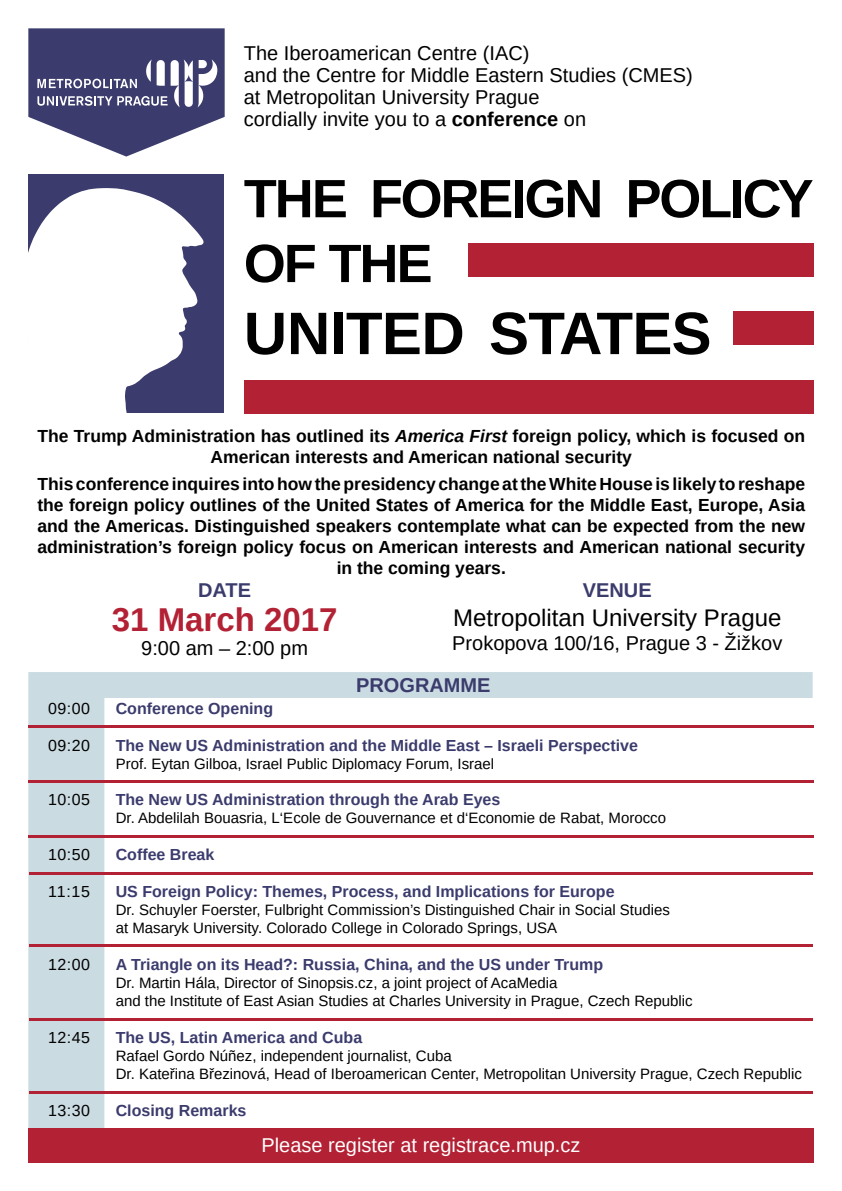
<style>
.page{position:relative;width:842px;height:1191px;background:#fff}
.page>*{position:absolute;margin:0;border:0;box-sizing:border-box;transform-origin:0 0}
.t1{font:700 60px "Arimo";letter-spacing:-.01em;color:#000}
.t2{font:700 54px/64.8px "Arimo";letter-spacing:-.04em;color:#000}
.t3{font:700 33px "Arimo";color:#b32134}
.t4{font:24px "Arimo";color:#000}
.t5{font:20px/22px "Arimo";color:#000}
.t6{font:20px "Arimo";color:#fff}
.t7{font:700 20px "Arimo";color:#3b3c6c}
.t8{font:700 17.5px/21px "Arimo";color:#000;text-align:center}
.t9{font:700 16px "Arimo";color:#3b3b6d}
.t10{font:16px "Arimo";letter-spacing:.03em;color:#000}
.t11{font:15px/18px "Arimo";color:#000}
.s1{font-weight:700}
.s2{font-style:italic}
</style>
<div class="page">
<svg style="left:28px;top:672px;width:785px;height:456px"></svg>
<div style="left:28px;top:1128px;width:786px;height:34px;background:#b32134"></div>
<div style="left:28px;top:175px;width:196px;height:238px;background:#3b3b6d"></div>
<hr style="left:28px;top:725px;width:786px;height:3px;background:#b32134">
<hr style="left:28px;top:780px;width:786px;height:3px;background:#b32134">
<hr style="left:28px;top:835px;width:786px;height:3px;background:#b32134">
<hr style="left:29px;top:872px;width:784px;height:3px;background:#b32134">
<hr style="left:29px;top:944px;width:784px;height:3px;background:#b32134">
<hr style="left:29px;top:1018px;width:784px;height:2px;background:#b32134">
<hr style="left:29px;top:1090px;width:784px;height:3px;background:#b32134">
<div style="left:244px;top:380px;width:570px;height:33px;background:#b32134"></div>
<div style="left:468px;top:243px;width:346px;height:33px;background:#b32134"></div>
<div style="left:733px;top:312px;width:81px;height:33px;background:#b32134"></div>
<svg style="left:28px;top:28px;width:197px;height:129px"></svg>
<svg style="left:28px;top:188px;width:176px;height:225px;fill:#fff"></svg>
<h3 class="t5" style="left:244px;top:42px;width:451px">The Iberoamerican Centre (IAC)<br>and the Centre for Middle Eastern Studies (CMES) at Metropolitan University Prague<br>cordially invite you to a <span class="s1">conference</span> on</h3>
<h2 class="t2" style="left:244px;top:167px;width:571px">The Foreign Policy ofthe</h2>
<h1 class="t1" style="left:244px;top:292px;width:463px">United States</h1>
<p class="t8" style="left:37px;top:426px;width:769px">The Trump Administration has outlined its <span class="s2">America First</span> foreign policy, which is focused on<br>American interests and American national security</p>
<p class="t8" style="left:37px;top:474px;width:769px">This conference inquires into how the presidency change at the White House is likely to reshape the foreign policy outlines of the United States of America for the Middle East, Europe, Asia and the Americas. Distinguished speakers contemplate what can be expected from the new administration’s foreign policy focus on American interests and American national security in the coming years.</p>
<h3 class="t7" style="left:198px;top:576px;width:54px">Date</h3>
<h3 class="t3" style="left:112px;top:597px;width:227px">31 March 2017</h3>
<h3 class="t5" style="left:141px;top:637px;width:168px">9:00 am – 2:00 pm</h3>
<h3 class="t7" style="left:583px;top:576px;width:70px">Venue</h3>
<h3 class="t4" style="left:453px;top:602px;width:330px">Metropolitan University Prague</h3>
<h3 class="t5" style="left:452px;top:632px;width:332px">Prokopova 100/16, Prague 3 - Žižkov</h3>
<h3 class="t7" style="left:356px;top:671px;width:136px">Programme</h3>
<p class="t10" style="left:48px;top:698px;width:44px">09:00</p>
<p class="t9" style="left:116px;top:697px;width:159px">Conference Opening</p>
<p class="t10" style="left:48px;top:735px;width:44px">09:20</p>
<p class="t9" style="left:116px;top:734px;width:524px">The New US Administration and the Middle East – Israeli Perspective</p>
<p class="t11" style="left:116px;top:754px;width:380px">Prof. Eytan Gilboa, Israel Public Diplomacy Forum, Israel</p>
<p class="t10" style="left:48px;top:789px;width:44px">10:05</p>
<p class="t9" style="left:116px;top:789px;width:386px">The New US Administration through the Arab Eyes</p>
<p class="t11" style="left:116px;top:809px;width:552px">Dr. Abdelilah Bouasria, L‘Ecole de Gouvernance et d‘Economie de Rabat, Morocco</p>
<p class="t10" style="left:48px;top:844px;width:44px">10:50</p>
<p class="t9" style="left:116px;top:844px;width:100px">Coffee Break</p>
<p class="t10" style="left:48px;top:881px;width:44px">11:15</p>
<p class="t9" style="left:116px;top:880px;width:500px">US Foreign Policy: Themes, Process, and Implications for Europe</p>
<p class="t11" style="left:116px;top:901px;width:556px">Dr. Schuyler Foerster, Fulbright Commission’s Distinguished Chair in Social Studies at Masaryk University. Colorado College in Colorado Springs, USA</p>
<p class="t10" style="left:48px;top:954px;width:44px">12:00</p>
<p class="t9" style="left:116px;top:953px;width:489px">A Triangle on its Head?: Russia, China, and the US under Trump</p>
<p class="t11" style="left:116px;top:974px;width:578px">Dr. Martin Hála, Director of Sinopsis.cz, a joint project of AcaMedia<br>and the Institute of East Asian Studies at Charles University in Prague, Czech Republic</p>
<p class="t10" style="left:48px;top:1027px;width:44px">12:45</p>
<p class="t9" style="left:116px;top:1026px;width:248px">The US, Latin America and Cuba</p>
<p class="t11" style="left:116px;top:1047px;width:688px">Rafael Gordo Núñez, independent journalist, Cuba<br>Dr. Kateřina Březinová, Head of Iberoamerican Center, Metropolitan University Prague, Czech Republic</p>
<p class="t10" style="left:48px;top:1100px;width:44px">13:30</p>
<p class="t9" style="left:116px;top:1099px;width:132px">Closing Remarks</p>
<h3 class="t6" style="left:261px;top:1132px;width:320px">Please register at registrace.mup.cz</h3>
</div>
